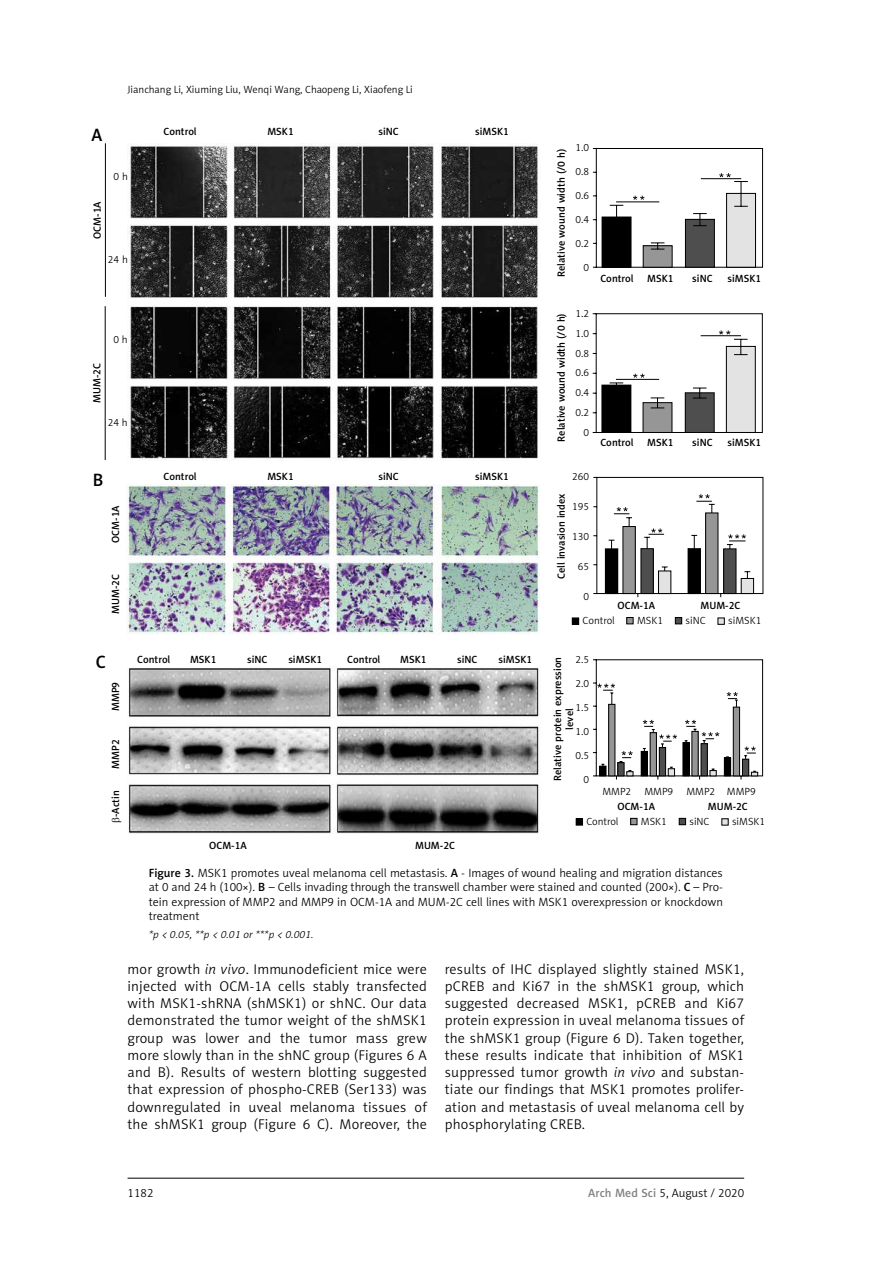
<style>
.page{position:relative;width:893px;height:1263px;background:#fff}
.page>*{position:absolute;margin:0;border:0;box-sizing:border-box;transform-origin:0 0}
.t1{font:18px "Naomi Sans EFN Medium";color:#000}
.t2{font:14.25px/17.2px "Naomi Sans EFN Light";letter-spacing:.015em;color:#000;text-align:justify}
.t3{font:12px/14.4px "Naomi Sans EFN Light";color:#000;text-align:justify}
.t4{font:10.5px/12px "Naomi Sans EFN Medium";color:#000;text-align:center}
.t5{font:10.5px/20px "Naomi Sans EFN Light";color:#000;text-align:right}
.t6{font:italic 10.5px "Naomi Sans EFN Light";letter-spacing:.015em;color:#000}
.s1{font-family:"Naomi Sans EFN Medium"}
.s2{font-style:italic}
.s3{font-family:"Naomi Sans EFN Medium";color:#808285}
</style>
<div class="page">
<hr style="left:128px;top:1178px;width:616px;height:1px;background:#000">
<img style="left:128px;top:143px;width:410px;height:317px">
<hr style="left:105px;top:143px;width:1px;height:154px;background:#000">
<hr style="left:105px;top:306px;width:1px;height:154px;background:#000">
<svg style="left:593px;top:148px;width:170px;height:120px"></svg>
<svg style="left:593px;top:313px;width:170px;height:120px"></svg>
<svg style="left:593px;top:477px;width:170px;height:120px"></svg>
<div style="left:605px;top:549px;width:13px;height:44px;background:#000"></div>
<div style="left:688px;top:549px;width:12px;height:44px;background:#000"></div>
<div style="left:688px;top:548px;width:13px;height:46px;border:1px solid #000"></div>
<div style="left:623px;top:526px;width:12px;height:67px;background:#969696"></div>
<div style="left:706px;top:513px;width:12px;height:80px;background:#969696"></div>
<div style="left:705px;top:513px;width:13px;height:81px;border:1px solid #000"></div>
<div style="left:641px;top:549px;width:12px;height:44px;background:#4e4e4e"></div>
<div style="left:641px;top:548px;width:13px;height:46px;border:1px solid #000"></div>
<div style="left:724px;top:549px;width:12px;height:44px;background:#4e4e4e"></div>
<div style="left:723px;top:549px;width:13px;height:45px;border:1px solid #000"></div>
<div style="left:658px;top:571px;width:13px;height:22px;background:#e3e3e3"></div>
<div style="left:658px;top:571px;width:13px;height:23px;border:1px solid #000"></div>
<div style="left:741px;top:578px;width:13px;height:15px;background:#e3e3e3"></div>
<div style="left:741px;top:578px;width:13px;height:16px;border:1px solid #000"></div>
<svg style="left:593px;top:659px;width:170px;height:121px"></svg>
<div style="left:572px;top:618px;width:7px;height:6px;background:#000"></div>
<div style="left:627px;top:617px;width:6px;height:7px;background:#969696"></div>
<div style="left:626px;top:617px;width:7px;height:7px;border:1px solid #000"></div>
<div style="left:675px;top:617px;width:7px;height:7px;background:#4e4e4e"></div>
<div style="left:675px;top:617px;width:7px;height:7px;border:1px solid #000"></div>
<div style="left:718px;top:618px;width:7px;height:6px;border:1px solid #000"></div>
<img style="left:127px;top:485px;width:412px;height:149px">
<img style="left:128px;top:667px;width:411px;height:166px">
<div style="left:576px;top:818px;width:7px;height:7px;border:1px solid #000"></div>
<div style="left:631px;top:818px;width:6px;height:7px;background:#969696"></div>
<div style="left:630px;top:818px;width:7px;height:7px;border:1px solid #000"></div>
<div style="left:679px;top:818px;width:7px;height:7px;background:#4e4e4e"></div>
<div style="left:679px;top:818px;width:7px;height:7px;border:1px solid #000"></div>
<svg style="left:723px;top:820px;width:4px;height:3px"></svg>
<p class="t5" style="left:128px;top:79px;width:287px">Jianchang Li, Xiuming Liu, Wenqi Wang, Chaopeng Li, Xiaofeng Li</p>
<p class="t1" style="left:92px;top:124px;width:12px">A</p>
<p class="t4" style="left:91px;top:239px;width:39px;rotate:-90deg">OCM-1A</p>
<p class="t5" style="left:114px;top:166px;width:16px">0 h</p>
<p class="t4" style="left:164px;top:126px;width:35px">Control</p>
<p class="t4" style="left:267px;top:126px;width:28px">MSK1</p>
<p class="t4" style="left:378px;top:126px;width:22px">siNC</p>
<p class="t4" style="left:475px;top:126px;width:35px">siMSK1</p>
<p class="t5" style="left:108px;top:249px;width:21px">24 h</p>
<p class="t4" style="left:91px;top:403px;width:42px;rotate:-90deg">MUM-2C</p>
<p class="t5" style="left:113px;top:329px;width:16px">0 h</p>
<p class="t5" style="left:108px;top:412px;width:21px">24 h</p>
<p class="t1" style="left:93px;top:469px;width:12px">B</p>
<p class="t4" style="left:109px;top:543px;width:39px;rotate:-90deg">OCM-1A</p>
<p class="t4" style="left:109px;top:614px;width:42px;rotate:-90deg">MUM-2C</p>
<p class="t1" style="left:96px;top:652px;width:12px">C</p>
<p class="t4" style="left:109px;top:711px;width:31px;rotate:-90deg">MMP9</p>
<p class="t4" style="left:109px;top:769px;width:31px;rotate:-90deg">MMP2</p>
<p class="t4" style="left:109px;top:817px;width:28px;rotate:-90deg">-Actin</p>
<p class="t4" style="left:164px;top:471px;width:35px">Control</p>
<p class="t4" style="left:267px;top:471px;width:28px">MSK1</p>
<p class="t4" style="left:378px;top:471px;width:22px">siNC</p>
<p class="t4" style="left:475px;top:471px;width:35px">siMSK1</p>
<p class="t4" style="left:137px;top:653px;width:35px">Control</p>
<p class="t4" style="left:190px;top:653px;width:28px">MSK1</p>
<p class="t4" style="left:247px;top:653px;width:22px">siNC</p>
<p class="t4" style="left:288px;top:653px;width:35px">siMSK1</p>
<p class="t4" style="left:347px;top:653px;width:35px">Control</p>
<p class="t4" style="left:400px;top:653px;width:28px">MSK1</p>
<p class="t4" style="left:457px;top:653px;width:22px">siNC</p>
<p class="t4" style="left:498px;top:653px;width:35px">siMSK1</p>
<p class="t4" style="left:209px;top:840px;width:39px">OCM-1A</p>
<p class="t4" style="left:415px;top:840px;width:41px">MUM-2C</p>
<p class="t5" style="left:576px;top:138px;width:15px">1.0</p>
<p class="t5" style="left:576px;top:162px;width:15px">0.8</p>
<p class="t5" style="left:576px;top:185px;width:15px">0.6</p>
<p class="t5" style="left:576px;top:209px;width:15px">0.4</p>
<p class="t5" style="left:576px;top:233px;width:15px">0.2</p>
<p class="t5" style="left:584px;top:257px;width:7px">0</p>
<p class="t5" style="left:576px;top:303px;width:15px">1.2<br>1.0<br>0.8<br>0.6<br>0.4<br>0.2<br>0</p>
<p class="t5" style="left:572px;top:467px;width:19px">260</p>
<p class="t5" style="left:572px;top:497px;width:19px">195</p>
<p class="t5" style="left:572px;top:526px;width:19px">130</p>
<p class="t5" style="left:578px;top:556px;width:13px">65</p>
<p class="t5" style="left:584px;top:586px;width:7px">0</p>
<p class="t4" style="left:555px;top:277px;width:130px;rotate:-90deg">Relative wound width (/0 h)</p>
<p class="t4" style="left:555px;top:442px;width:130px;rotate:-90deg">Relative wound width (/0 h)</p>
<p class="t4" style="left:555px;top:579px;width:87px;rotate:-90deg">Cell invasion index</p>
<p class="t4" style="left:600px;top:272px;width:35px">Control</p>
<p class="t4" style="left:647px;top:272px;width:28px">MSK1</p>
<p class="t4" style="left:692px;top:272px;width:22px">siNC</p>
<p class="t4" style="left:728px;top:272px;width:35px">siMSK1</p>
<p class="t4" style="left:600px;top:436px;width:35px">Control</p>
<p class="t4" style="left:647px;top:436px;width:28px">MSK1</p>
<p class="t4" style="left:692px;top:436px;width:22px">siNC</p>
<p class="t4" style="left:728px;top:436px;width:35px">siMSK1</p>
<p class="t4" style="left:618px;top:600px;width:39px">OCM-1A</p>
<p class="t4" style="left:700px;top:600px;width:42px">MUM-2C</p>
<p class="t5" style="left:582px;top:611px;width:34px">Control</p>
<p class="t5" style="left:637px;top:611px;width:28px">MSK1</p>
<p class="t5" style="left:685px;top:611px;width:22px">siNC</p>
<p class="t5" style="left:728px;top:611px;width:35px">siMSK1</p>
<p class="t5" style="left:576px;top:649px;width:15px">2.5</p>
<p class="t5" style="left:576px;top:673px;width:15px">2.0</p>
<p class="t5" style="left:576px;top:697px;width:15px">1.5</p>
<p class="t5" style="left:576px;top:721px;width:15px">1.0</p>
<p class="t5" style="left:576px;top:745px;width:15px">0.5</p>
<p class="t5" style="left:584px;top:769px;width:7px">0</p>
<p class="t4" style="left:552px;top:781px;width:126px;rotate:-90deg">Relative protein expression level</p>
<p class="t5" style="left:602px;top:782px;width:30px">MMP2</p>
<p class="t5" style="left:644px;top:782px;width:30px">MMP9</p>
<p class="t5" style="left:686px;top:782px;width:71px">MMP2 MMP9</p>
<p class="t4" style="left:617px;top:801px;width:39px">OCM-1A</p>
<p class="t4" style="left:708px;top:801px;width:42px">MUM-2C</p>
<p class="t5" style="left:586px;top:812px;width:34px">Control</p>
<p class="t5" style="left:641px;top:812px;width:28px">MSK1</p>
<p class="t5" style="left:689px;top:812px;width:22px">siNC</p>
<p class="t5" style="left:732px;top:812px;width:35px">siMSK1</p>
<p class="t3" style="left:149px;top:866px;width:576px"><span class="s1">Figure 3.</span> MSK1 promotes uveal melanoma cell metastasis. <span class="s1">A</span> - Images of wound healing and migration distances at 0 and 24 h (100×). <span class="s1">B</span> – Cells invading through the transwell chamber were stained and counted (200×). <span class="s1">C</span> – Pro&shy;tein expression of MMP2 and MMP9 in OCM-1A and MUM-2C cell lines with MSK1 overexpression or knockdown treatment</p>
<p class="t6" style="left:149px;top:928px;width:166px">*p &lt; 0.05, **p &lt; 0.01 or ***p &lt; 0.001.</p>
<p class="t2" style="left:128px;top:960px;width:301px">mor growth <span class="s2">in vivo</span>. Immunodeficient mice were injected with OCM-1A cells stably transfected with MSK1-shRNA (shMSK1) or shNC. Our data demonstrated the tumor weight of the shMSK1 group was lower and the tumor mass grew more slowly than in the shNC group (Figures 6 A and B). Results of western blotting suggested that expression of phospho-CREB (Ser133) was downregulated in uveal melanoma tissues of the shMSK1 group (Figure 6 C). Moreover, the</p>
<p class="t2" style="left:445px;top:960px;width:301px">results of IHC displayed slightly stained MSK1, pCREB and Ki67 in the shMSK1 group, which suggested decreased MSK1, pCREB and Ki67 protein expression in uveal melanoma tissues of the shMSK1 group (Figure 6 D). Taken together, these results indicate that inhibition of MSK1 suppressed tumor growth <span class="s2">in vivo</span> and substan&shy;tiate our findings that MSK1 promotes prolifer&shy;ation and metastasis of uveal melanoma cell by phosphorylating CREB.</p>
<p class="t3" style="left:128px;top:1186px;width:27px">1182</p>
<p class="t3" style="left:588px;top:1186px;width:157px"><span class="s3">Arch Med Sci</span> 5, August / 2020</p>
</div>
